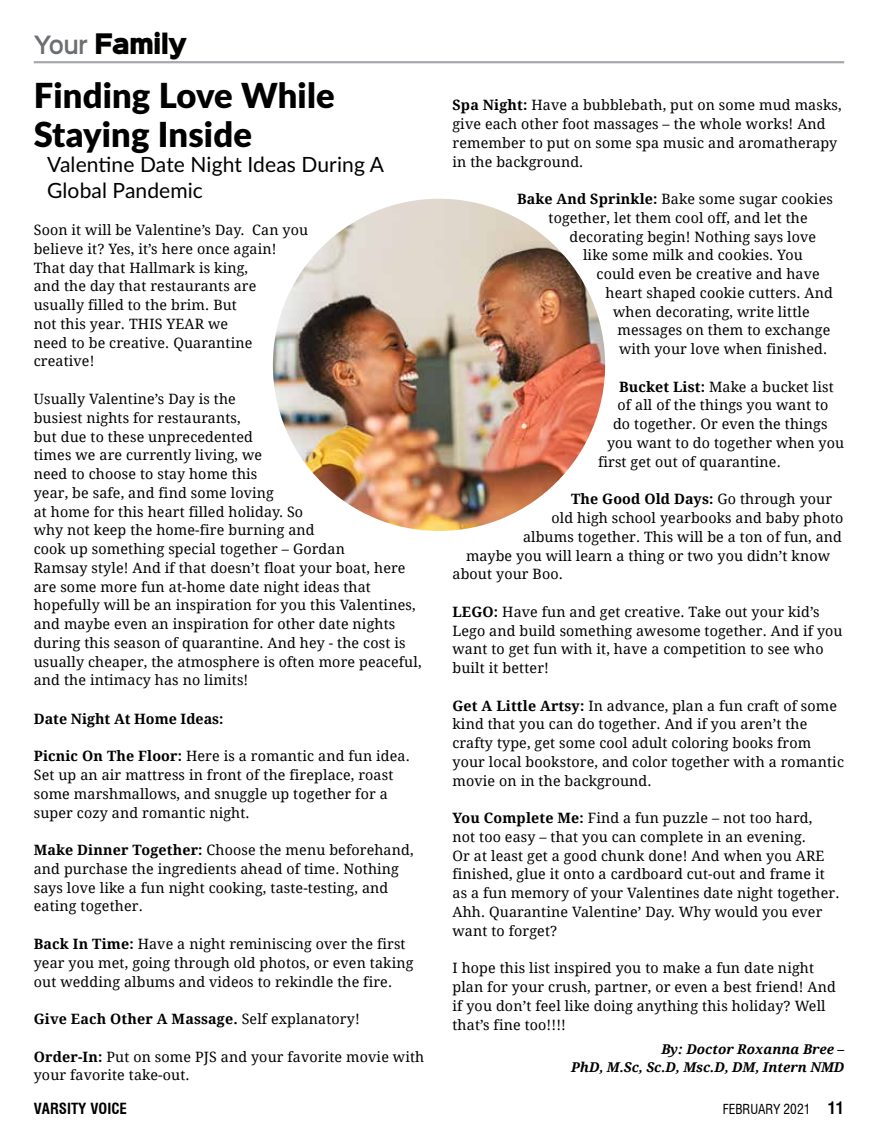
<style>
.page{position:relative;width:878px;height:1148px;background:#fff}
.page>*{position:absolute;margin:0;border:0;box-sizing:border-box;transform-origin:0 0}
.t1{font:900 34.5px/39px "Lato";letter-spacing:.005em;color:#000}
.t2{font:25.5px "Sinkin Sans 900 X Black";letter-spacing:-.04em;color:#000;scale:.89 1}
.t3{font:21px/25.2px "Lato";letter-spacing:.005em;color:#000}
.t4{font:700 condensed 15px "Swiss 721 BT";color:#000}
.t5{font:14.25px/18.8px "Droid Serif";letter-spacing:.01em;color:#000}
.t6{font:700 14.25px "Droid Serif";letter-spacing:.01em;color:#000}
.t7{font:italic 700 13.5px/18px "Droid Serif";color:#000;text-align:right}
.t8{font:condensed 13.5px "Swiss 721 BT";color:#000}
.s1{font-family:"Sinkin Sans 600";font-weight:600;font-size:22.65px;color:#6d6e71}
.s2{font-weight:700}
.s3{font-weight:400}
.s4{font-weight:700;font-size:16.5px}
</style>
<div class="page">
<hr style="left:34px;top:61px;width:810px;height:2px;background:#a7a9ac">
<img style="left:273px;top:199px;width:332px;height:332px;border-radius:166px">
<h2 class="t2" style="left:34px;top:31px;width:174px"><span class="s1">Your</span> Family</h2>
<h1 class="t1" style="left:34px;top:75px;width:302px">Finding Love While<br>Staying Inside</h1>
<h3 class="t3" style="left:47px;top:151px;width:338px">Valentine Date Night Ideas During A<br>Global Pandemic</h3>
<p class="t5" style="left:34px;top:221px;width:276px">Soon it will be Valentine’s Day. Can you believe it? Yes, it’s here once again!<br>That day that Hallmark is king,<br>and the day that restaurants are usually filled to the brim. But<br>not this year. THIS YEAR we<br>need to be creative. Quarantine creative!</p>
<p class="t5" style="left:34px;top:390px;width:389px">Usually Valentine’s Day is the<br>busiest nights for restaurants,<br>but due to these unprecedented<br>times we are currently living, we<br>need to choose to stay home this<br>year, be safe, and find some loving<br>at home for this heart filled holiday. So<br>why not keep the home-fire burning and<br>cook up something special together – Gordan<br>Ramsay style! And if that doesn’t float your boat, here are some more fun at-home date night ideas that hopefully will be an inspiration for you this Valentines, and maybe even an inspiration for other date nights during this season of quarantine. And hey - the cost is usually cheaper, the atmosphere is often more peaceful, and the intimacy has no limits!</p>
<p class="t6" style="left:34px;top:710px;width:191px">Date Night At Home Ideas:</p>
<p class="t5" style="left:34px;top:747px;width:377px"><span class="s2">Picnic On The Floor:</span> Here is a romantic and fun idea.<br>Set up an air mattress in front of the fireplace, roast some marshmallows, and snuggle up together for a super cozy and romantic night.</p>
<p class="t5" style="left:34px;top:841px;width:381px"><span class="s2">Make Dinner Together:</span> Choose the menu beforehand, and purchase the ingredients ahead of time. Nothing says love like a fun night cooking, taste-testing, and eating together.</p>
<p class="t5" style="left:34px;top:934px;width:381px"><span class="s2">Back In Time:</span> Have a night reminiscing over the first year you met, going through old photos, or even taking out wedding albums and videos to rekindle the fire.</p>
<p class="t6" style="left:34px;top:1010px;width:327px">Give Each Other A Massage. <span class="s3">Self explanatory!</span></p>
<p class="t5" style="left:34px;top:1047px;width:392px"><span class="s2">Order-In:</span> Put on some PJS and your favorite movie with your favorite take-out.</p>
<p class="t5" style="left:452px;top:96px;width:390px"><span class="s2">Spa Night:</span> Have a bubblebath, put on some mud masks, give each other foot massages – the whole works! And remember to put on some spa music and aromatherapy in the background.</p>
<p class="t5" style="left:517px;top:190px;width:317px;text-align:center"><span class="s2">Bake And Sprinkle:</span> Bake some sugar cookies together, let them cool off, and let the</p>
<p class="t5" style="left:569px;top:227px;width:248px">decorating begin! Nothing says love</p>
<p class="t5" style="left:583px;top:246px;width:221px">like some milk and cookies. You</p>
<p class="t5" style="left:596px;top:265px;width:225px">could even be creative and have</p>
<p class="t5" style="left:605px;top:283px;width:229px">heart shaped cookie cutters. And</p>
<p class="t5" style="left:613px;top:302px;width:198px">when decorating, write little</p>
<p class="t5" style="left:617px;top:321px;width:214px">messages on them to exchange</p>
<p class="t5" style="left:619px;top:340px;width:209px">with your love when finished.</p>
<p class="t5" style="left:619px;top:377px;width:216px"><span class="s2">Bucket List:</span> Make a bucket list</p>
<p class="t5" style="left:617px;top:396px;width:212px">of all of the things you want to</p>
<p class="t5" style="left:613px;top:415px;width:216px">do together. Or even the things</p>
<p class="t5" style="left:607px;top:433px;width:239px">you want to do together when you</p>
<p class="t5" style="left:598px;top:452px;width:184px">first get out of quarantine.</p>
<p class="t6" style="left:571px;top:491px;width:262px">The Good Old Days: <span class="s3">Go through your</span></p>
<p class="t5" style="left:551px;top:509px;width:293px">old high school yearbooks and baby photo</p>
<p class="t5" style="left:523px;top:527px;width:320px">albums together. This will be a ton of fun, and</p>
<p class="t5" style="left:466px;top:546px;width:365px">maybe you will learn a thing or two you didn’t know</p>
<p class="t5" style="left:452px;top:565px;width:112px">about your Boo.</p>
<p class="t5" style="left:452px;top:602px;width:391px"><span class="s2">LEGO:</span> Have fun and get creative. Take out your kid’s Lego and build something awesome together. And if you want to get fun with it, have a competition to see who built it better!</p>
<p class="t5" style="left:452px;top:696px;width:393px"><span class="s2">Get A Little Artsy:</span> In advance, plan a fun craft of some kind that you can do together. And if you aren’t the crafty type, get some cool adult coloring books from your local bookstore, and color together with a romantic movie on in the background.</p>
<p class="t5" style="left:452px;top:809px;width:388px"><span class="s2">You Complete Me:</span> Find a fun puzzle – not too hard,<br>not too easy – that you can complete in an evening.<br>Or at least get a good chunk done! And when you ARE finished, glue it onto a cardboard cut-out and frame it as a fun memory of your Valentines date night together.<br>Ahh. Quarantine Valentine’ Day. Why would you ever want to forget?</p>
<p class="t5" style="left:452px;top:959px;width:385px">I hope this list inspired you to make a fun date night plan for your crush, partner, or even a best friend! And if you don’t feel like doing anything this holiday? Well that’s fine too!!!!</p>
<p class="t7" style="left:571px;top:1040px;width:274px">By: Doctor Roxanna Bree –<br>PhD, M.Sc, Sc.D, Msc.D, DM, Intern NMD</p>
<p class="t4" style="left:34px;top:1099px;width:95px">VARSITY VOICE</p>
<p class="t8" style="left:722px;top:1101px;width:123px">FEBRUARY 2021 <span class="s4">11</span></p>
</div>
